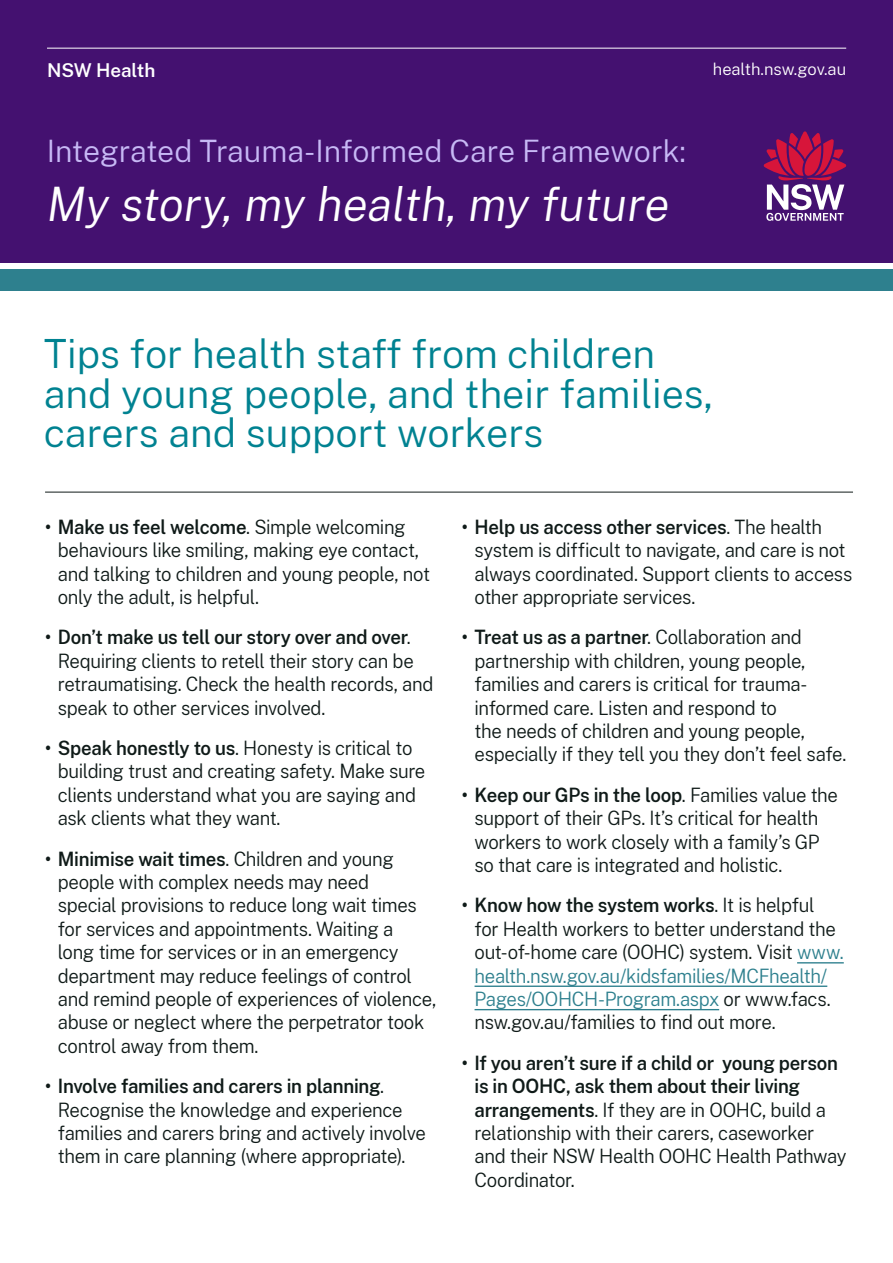
<style>
.page{position:relative;width:893px;height:1263px;background:#fff}
.page>*{position:absolute;margin:0;border:0;box-sizing:border-box;transform-origin:0 0}
.t1{font:italic 300 46.65px "Public Sans";color:#fff}
.t2{font:300 39.6px/39.6px "Public Sans";color:#008291}
.t3{font:300 30.3px "Public Sans";color:#c7b9f5}
.t4{font:300 19.5px/23.4px "Public Sans";letter-spacing:-.02em;color:#0f1a18;scale:.95 1}
.t5{font:600 18.75px "Public Sans";letter-spacing:-.005em;color:#fff}
.t6{font:300 16.5px "Public Sans";color:#fff}
.s1{font-weight:600}
.s2{color:#2e808e}
</style>
<div class="page">
<div style="left:0;top:0;width:893px;height:262px;background:#441170"></div>
<hr style="left:47px;top:48px;width:799px;height:1px;background:#fff">
<svg style="left:764px;top:131px;width:82px;height:90px"></svg>
<div style="left:0;top:270px;width:893px;height:21px;background:#2e808e"></div>
<hr style="left:797px;top:962px;width:47px;height:1px;background:#2e808e">
<hr style="left:475px;top:985px;width:352px;height:2px;background:#2e808e">
<hr style="left:475px;top:1009px;width:244px;height:1px;background:#2e808e">
<hr style="left:45px;top:492px;width:808px;height:1px;background:#0f1a18">
<p class="t5" style="left:47px;top:57px;width:110px">NSW Health</p>
<p class="t6" style="left:713px;top:58px;width:135px">health.nsw.gov.au</p>
<h3 class="t3" style="left:47px;top:130px;width:641px">Integrated Trauma-Informed Care Framework:</h3>
<h1 class="t1" style="left:47px;top:172px;width:624px">My story, my health, my future</h1>
<h2 class="t2" style="left:44px;top:332px;width:671px">Tips for health staff from children and young people, and their families, carers and support workers</h2>
<p class="t4" style="left:58px;top:514px;width:393px;text-indent:-13px"><span class="s1">• Make us feel welcome</span>. Simple welcoming behaviours like smiling, making eye contact, and talking to children and young people, not only the adult, is helpful.</p>
<p class="t4" style="left:58px;top:625px;width:397px;text-indent:-13px"><span class="s1">• Don’t make us tell our story over and over</span>.<br>Requiring clients to retell their story can be retraumatising. Check the health records, and speak to other services involved.</p>
<p class="t4" style="left:58px;top:735px;width:388px;text-indent:-13px"><span class="s1">• Speak honestly to us</span>. Honesty is critical to building trust and creating safety. Make sure clients understand what you are saying and ask clients what they want.</p>
<p class="t4" style="left:58px;top:846px;width:400px;text-indent:-13px"><span class="s1">• Minimise wait times</span>. Children and young people with complex needs may need<br>special provisions to reduce long wait times for services and appointments. Waiting a<br>long time for services or in an emergency department may reduce feelings of control and remind people of experiences of violence, abuse or neglect where the perpetrator took control away from them.</p>
<p class="t4" style="left:58px;top:1073px;width:389px;text-indent:-13px"><span class="s1">• Involve families and carers in planning</span>.<br>Recognise the knowledge and experience families and carers bring and actively involve them in care planning (where appropriate).</p>
<p class="t4" style="left:475px;top:514px;width:399px;text-indent:-13px"><span class="s1">• Help us access other services</span>. The health system is difficult to navigate, and care is not always coordinated. Support clients to access other appropriate services.</p>
<p class="t4" style="left:475px;top:625px;width:393px;text-indent:-13px"><span class="s1">• Treat us as a partner</span>. Collaboration and partnership with children, young people, families and carers is critical for trauma&shy;informed care. Listen and respond to<br>the needs of children and young people, especially if they tell you they don’t feel safe.</p>
<p class="t4" style="left:475px;top:782px;width:384px;text-indent:-13px"><span class="s1">• Keep our GPs in the loop</span>. Families value the support of their GPs. It’s critical for health workers to work closely with a family’s GP so that care is integrated and holistic.</p>
<p class="t4" style="left:475px;top:893px;width:390px;text-indent:-13px"><span class="s1">• Know how the system works</span>. It is helpful<br>for Health workers to better understand the out-of-home care (OOHC) system. Visit <span class="s2">www. health.nsw.gov.au/kidsfamilies/MCFhealth/ Pages/OOHCH-Program.aspx</span> or www.facs. nsw.gov.au/families to find out more.</p>
<p class="t4" style="left:475px;top:1050px;width:393px;text-indent:-13px"><span class="s1">• If you aren’t sure if a child or young person is in OOHC, ask them about their living arrangements</span>. If they are in OOHC, build a relationship with their carers, caseworker and their NSW Health OOHC Health Pathway Coordinator.</p>
</div>
